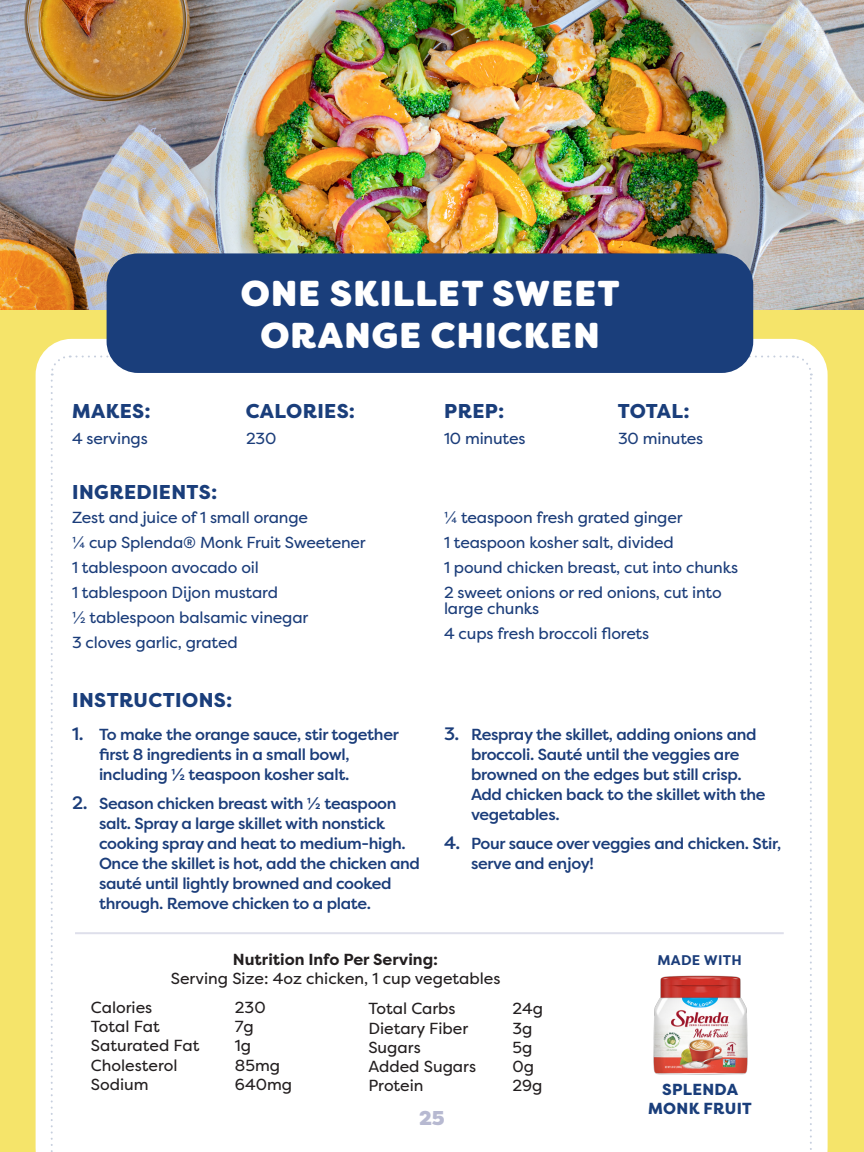
<style>
.page{position:relative;width:864px;height:1152px;background:#f5e46a}
.page>*{position:absolute;margin:0;border:0;box-sizing:border-box;transform-origin:0 0}
.t1{font:800 36px "Filson Soft";letter-spacing:.03em;color:#fff}
.t2{font:800 20px "Filson Pro";letter-spacing:.02em;color:#1a3e7b}
.t3{font:900 20px "Filson Pro";color:#b7b9d1}
.t4{font:500 16px/20px "Filson Pro";letter-spacing:-.02em;color:#1b3d7a}
.t5{font:16px/16px "Filson Pro";letter-spacing:-.01em;color:#1b3d7a}
.t6{font:16px "Filson Pro";color:#231f20}
.t7{font:700 16px "Filson Pro";color:#231f20}
.t8{font:800 16px "Filson Pro";letter-spacing:.02em;color:#1a3e7b}
.t9{font:700 14px "Filson Pro";letter-spacing:.02em;color:#1b3d7a}
.s1{font-size:18px}
</style>
<div class="page">
<div style="left:36px;top:339px;width:792px;height:813px;background:#fff"></div>
<div style="left:793px;top:354px;width:19px;height:798px;background:#fff"></div>
<div style="left:50px;top:355px;width:737px;height:797px;background:#fff"></div>
<hr style="left:75px;top:932px;width:709px;height:2px;background:#dedfeb">
<img style="left:0;top:0;width:864px;height:309px">
<div style="left:107px;top:253px;width:646px;height:120px;background:#1a3e7b;border-radius:31px"></div>
<img style="left:650px;top:975px;width:101px;height:101px">
<p class="t1" style="left:241px;top:270px;width:380px">ONE SKILLET SWEET</p>
<p class="t1" style="left:260px;top:312px;width:341px">ORANGE CHICKEN</p>
<p class="t2" style="left:72px;top:399px;width:80px">MAKES:</p>
<p class="t2" style="left:246px;top:399px;width:111px">CALORIES:</p>
<p class="t2" style="left:444px;top:399px;width:62px">PREP:</p>
<p class="t2" style="left:618px;top:399px;width:73px">TOTAL:</p>
<p class="t5" style="left:72px;top:430px;width:77px">4 servings</p>
<p class="t5" style="left:246px;top:430px;width:32px">230</p>
<p class="t5" style="left:444px;top:430px;width:83px">10 minutes</p>
<p class="t5" style="left:618px;top:430px;width:87px">30 minutes</p>
<p class="t2" style="left:72px;top:479px;width:147px">INGREDIENTS:</p>
<p class="t5" style="left:72px;top:509px;width:238px">Zest and juice of 1 small orange</p>
<p class="t5" style="left:72px;top:534px;width:295px">¼ cup Splenda® Monk Fruit Sweetener</p>
<p class="t5" style="left:72px;top:559px;width:188px">1 tablespoon avocado oil</p>
<p class="t5" style="left:72px;top:584px;width:208px">1 tablespoon Dijon mustard</p>
<p class="t5" style="left:72px;top:609px;width:238px">½ tablespoon balsamic vinegar</p>
<p class="t5" style="left:72px;top:634px;width:167px">3 cloves garlic, grated</p>
<p class="t2" style="left:72px;top:688px;width:162px">INSTRUCTIONS:</p>
<p class="t4" style="left:99px;top:724px;width:301px;text-indent:-27px"><span class="s1">1.</span> To make the orange sauce, stir together first 8 ingredients in a small bowl, including ½ teaspoon kosher salt.</p>
<p class="t4" style="left:99px;top:793px;width:323px;text-indent:-27px"><span class="s1">2.</span> Season chicken breast with ½ teaspoon salt. Spray a large skillet with nonstick cooking spray and heat to medium-high.<br>Once the skillet is hot, add the chicken and sauté until lightly browned and cooked through. Remove chicken to a plate.</p>
<p class="t5" style="left:444px;top:509px;width:240px">¼ teaspoon fresh grated ginger</p>
<p class="t5" style="left:444px;top:534px;width:231px">1 teaspoon kosher salt, divided</p>
<p class="t5" style="left:444px;top:559px;width:296px">1 pound chicken breast, cut into chunks</p>
<p class="t5" style="left:444px;top:584px;width:279px">2 sweet onions or red onions, cut into large chunks</p>
<p class="t5" style="left:444px;top:625px;width:207px">4 cups fresh broccoli florets</p>
<p class="t4" style="left:471px;top:724px;width:296px;text-indent:-27px"><span class="s1">3.</span> Respray the skillet, adding onions and broccoli. Sauté until the veggies are browned on the edges but still crisp.<br>Add chicken back to the skillet with the vegetables.</p>
<p class="t4" style="left:471px;top:833px;width:312px;text-indent:-27px"><span class="s1">4.</span> Pour sauce over veggies and chicken. Stir, serve and enjoy!</p>
<p class="t7" style="left:233px;top:949px;width:207px">Nutrition Info Per Serving:</p>
<p class="t6" style="left:171px;top:967px;width:331px">Serving Size: 4oz chicken, 1 cup vegetables</p>
<p class="t6" style="left:91px;top:997px;width:63px">Calories</p>
<p class="t6" style="left:235px;top:997px;width:32px">230</p>
<p class="t6" style="left:91px;top:1016px;width:70px">Total Fat</p>
<p class="t6" style="left:235px;top:1016px;width:21px">7g</p>
<p class="t6" style="left:91px;top:1035px;width:110px">Saturated Fat</p>
<p class="t6" style="left:235px;top:1035px;width:18px">1g</p>
<p class="t6" style="left:91px;top:1054px;width:88px">Cholesterol</p>
<p class="t6" style="left:235px;top:1054px;width:47px">85mg</p>
<p class="t6" style="left:91px;top:1074px;width:59px">Sodium</p>
<p class="t6" style="left:235px;top:1074px;width:59px">640mg</p>
<p class="t6" style="left:368px;top:998px;width:89px">Total Carbs</p>
<p class="t6" style="left:512px;top:998px;width:32px">24g</p>
<p class="t6" style="left:368px;top:1017px;width:101px">Dietary Fiber</p>
<p class="t6" style="left:512px;top:1017px;width:22px">3g</p>
<p class="t6" style="left:368px;top:1037px;width:54px">Sugars</p>
<p class="t6" style="left:512px;top:1037px;width:21px">5g</p>
<p class="t6" style="left:368px;top:1056px;width:109px">Added Sugars</p>
<p class="t6" style="left:512px;top:1056px;width:23px">0g</p>
<p class="t6" style="left:368px;top:1075px;width:57px">Protein</p>
<p class="t6" style="left:512px;top:1075px;width:32px">29g</p>
<p class="t3" style="left:419px;top:1105px;width:27px">25</p>
<p class="t9" style="left:657px;top:951px;width:86px">MADE WITH</p>
<p class="t8" style="left:662px;top:1079px;width:78px">SPLENDA</p>
<p class="t8" style="left:648px;top:1099px;width:105px">MONK FRUIT</p>
</div>
